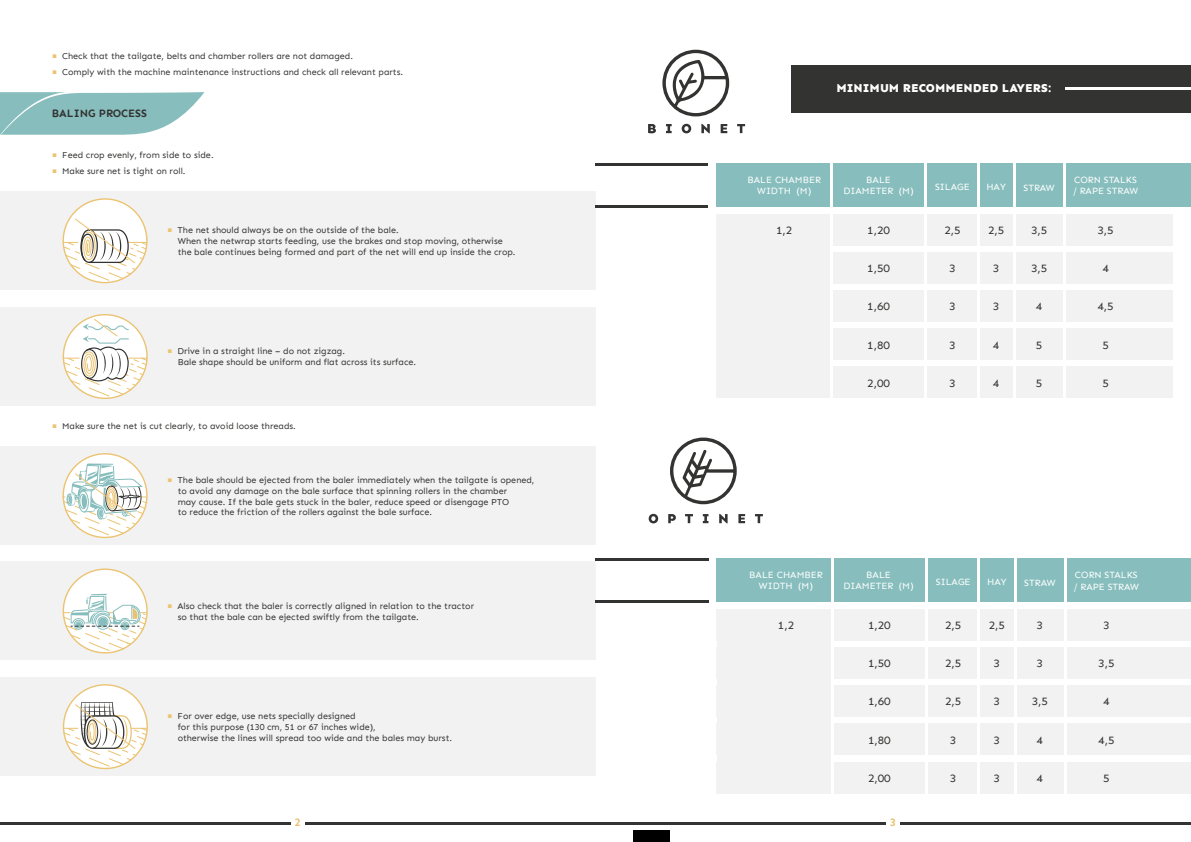
<style>
.page{position:relative;width:1191px;height:842px;background:#fff}
.page>*{position:absolute;margin:0;border:0;box-sizing:border-box;transform-origin:0 0}
.t1{font:800 12px "Sen";color:#fff}
.t2{font:11.2px "Sen";color:#333332;scale:1.08 1}
.t3{font:700 11px "Sen";color:#333332}
.t4{font:700 11px "Sen";color:#eac270}
.t5{font:9.5px/11.4px "Sen";color:#fff;text-align:center}
.t6{font:9px/10.8px "Sen";color:#333332}
.s1{font-family:"Simplon BP Regular";font-size:7px;color:#ebc371}
</style>
<div class="page">
<div style="left:633px;top:831px;width:37px;height:11px;background:#000"></div>
<div style="left:0;top:191px;width:595px;height:99px;background:#f2f2f2"></div>
<hr style="left:0;top:822px;width:595px;height:2px;background:#333332">
<div style="left:291px;top:817px;width:13px;height:10px;background:#fff"></div>
<div style="left:63px;top:199px;width:84px;height:84px;background:#fff;border-radius:50%"></div>
<svg style="left:63px;top:218px;width:84px;height:63px"></svg>
<div style="left:0;top:307px;width:595px;height:98px;background:#f2f2f2"></div>
<svg style="left:63px;top:318px;width:84px;height:79px"></svg>
<div style="left:0;top:446px;width:595px;height:98px;background:#f2f2f2"></div>
<div style="left:63px;top:454px;width:84px;height:83px;background:#fff;border-radius:50%"></div>
<svg style="left:63px;top:463px;width:84px;height:74px"></svg>
<div style="left:0;top:562px;width:595px;height:98px;background:#f2f2f2"></div>
<div style="left:63px;top:569px;width:84px;height:84px;background:#fff;border-radius:50%"></div>
<svg style="left:63px;top:594px;width:84px;height:60px"></svg>
<div style="left:0;top:678px;width:595px;height:98px;background:#f2f2f2"></div>
<div style="left:64px;top:685px;width:83px;height:83px;background:#fff;border-radius:50%"></div>
<svg style="left:63px;top:702px;width:85px;height:65px"></svg>
<svg style="left:0;top:92px;width:204px;height:43px;background:#97c7c6"></svg>
<div style="left:791px;top:65px;width:400px;height:47px;background:#333332"></div>
<hr style="left:1065px;top:87px;width:126px;height:2px;background:#fff">
<hr style="left:595px;top:163px;width:113px;height:3px;background:#333332">
<hr style="left:595px;top:205px;width:113px;height:2px;background:#333332">
<hr style="left:595px;top:822px;width:596px;height:2px;background:#333332">
<div style="left:886px;top:817px;width:14px;height:10px;background:#fff"></div>
<div style="left:716px;top:163px;width:475px;height:44px;background:#87bebd"></div>
<svg style="left:662px;top:50px;width:67px;height:66px"></svg>
<svg style="left:648px;top:124px;width:97px;height:9px"></svg>
<div style="left:716px;top:214px;width:114px;height:184px;background:#f2f2f2"></div>
<div style="left:716px;top:214px;width:456px;height:31px;background:#f2f2f2"></div>
<div style="left:716px;top:252px;width:456px;height:32px;background:#f2f2f2"></div>
<div style="left:716px;top:290px;width:456px;height:32px;background:#f2f2f2"></div>
<div style="left:716px;top:329px;width:456px;height:31px;background:#f2f2f2"></div>
<div style="left:716px;top:367px;width:456px;height:31px;background:#f2f2f2"></div>
<hr style="left:830px;top:150px;width:3px;height:255px;background:#fff">
<hr style="left:924px;top:150px;width:2px;height:255px;background:#fff">
<hr style="left:977px;top:150px;width:2px;height:255px;background:#fff">
<hr style="left:1013px;top:150px;width:2px;height:255px;background:#fff">
<hr style="left:1063px;top:150px;width:2px;height:255px;background:#fff">
<hr style="left:595px;top:558px;width:113px;height:3px;background:#333332">
<hr style="left:595px;top:600px;width:113px;height:2px;background:#333332">
<div style="left:716px;top:558px;width:475px;height:44px;background:#87bebd"></div>
<div style="left:716px;top:609px;width:115px;height:184px;background:#f2f2f2"></div>
<div style="left:716px;top:609px;width:475px;height:31px;background:#f2f2f2"></div>
<div style="left:716px;top:647px;width:475px;height:32px;background:#f2f2f2"></div>
<div style="left:716px;top:686px;width:475px;height:31px;background:#f2f2f2"></div>
<div style="left:716px;top:724px;width:475px;height:31px;background:#f2f2f2"></div>
<div style="left:716px;top:762px;width:475px;height:31px;background:#f2f2f2"></div>
<hr style="left:831px;top:545px;width:2px;height:255px;background:#fff">
<hr style="left:925px;top:545px;width:2px;height:255px;background:#fff">
<hr style="left:977px;top:545px;width:3px;height:255px;background:#fff">
<hr style="left:1014px;top:545px;width:2px;height:255px;background:#fff">
<hr style="left:1064px;top:545px;width:2px;height:255px;background:#fff">
<svg style="left:648px;top:437px;width:115px;height:86px"></svg>
<p class="t6" style="left:52px;top:50px;width:303px"><span class="s1">■</span> Check that the tailgate, belts and chamber rollers are not damaged.</p>
<p class="t6" style="left:52px;top:66px;width:353px"><span class="s1">■</span> Comply with the machine maintenance instructions and check all relevant parts.</p>
<p class="t3" style="left:52px;top:107px;width:97px">BALING PROCESS</p>
<p class="t6" style="left:52px;top:150px;width:163px"><span class="s1">■</span> Feed crop evenly, from side to side.</p>
<p class="t6" style="left:52px;top:166px;width:135px"><span class="s1">■</span> Make sure net is tight on roll.</p>
<p class="t6" style="left:178px;top:225px;width:339px;text-indent:-11px"><span class="s1">■</span> The net should always be on the outside of the bale.<br>When the netwrap starts feeding, use the brakes and stop moving, otherwise the bale continues being formed and part of the net will end up inside the crop.</p>
<p class="t6" style="left:178px;top:345px;width:240px;text-indent:-11px"><span class="s1">■</span> Drive in a straight line – do not zigzag.<br>Bale shape should be uniform and flat across its surface.</p>
<p class="t6" style="left:52px;top:420px;width:246px"><span class="s1">■</span> Make sure the net is cut clearly, to avoid loose threads.</p>
<p class="t6" style="left:178px;top:474px;width:358px;text-indent:-11px"><span class="s1">■</span> The bale should be ejected from the baler immediately when the tailgate is opened, to avoid any damage on the bale surface that spinning rollers in the chamber<br>may cause. If the bale gets stuck in the baler, reduce speed or disengage PTO<br>to reduce the friction of the rollers against the bale surface.</p>
<p class="t6" style="left:178px;top:601px;width:298px;text-indent:-11px"><span class="s1">■</span> Also check that the baler is correctly aligned in relation to the tractor so that the bale can be ejected swiftly from the tailgate.</p>
<p class="t6" style="left:178px;top:710px;width:276px;text-indent:-11px"><span class="s1">■</span> For over edge, use nets specially designed<br>for this purpose (130 cm, 51 or 67 inches wide),<br>otherwise the lines will spread too wide and the bales may burst.</p>
<p class="t4" style="left:294px;top:816px;width:8px">2</p>
<h1 class="t1" style="left:836px;top:81px;width:217px">MINIMUM RECOMMENDED LAYERS:</h1>
<p class="t5" style="left:747px;top:174px;width:75px">BALE CHAMBER<br>WIDTH (M)</p>
<p class="t5" style="left:935px;top:181px;width:36px">SILAGE</p>
<p class="t5" style="left:986px;top:181px;width:21px">HAY</p>
<p class="t5" style="left:1023px;top:182px;width:33px">STRAW</p>
<p class="t5" style="left:1073px;top:174px;width:67px;text-align:left">CORN STALKS / RAPE STRAW</p>
<p class="t2" style="left:776px;top:224px;width:16px">1,2</p>
<p class="t2" style="left:867px;top:224px;width:22px">1,20</p>
<p class="t2" style="left:944px;top:224px;width:16px">2,5</p>
<p class="t2" style="left:988px;top:224px;width:16px">2,5</p>
<p class="t2" style="left:1031px;top:224px;width:16px">3,5</p>
<p class="t2" style="left:1097px;top:224px;width:16px">3,5</p>
<p class="t2" style="left:867px;top:262px;width:22px">1,50</p>
<p class="t2" style="left:949px;top:262px;width:7px">3</p>
<p class="t2" style="left:993px;top:262px;width:7px">3</p>
<p class="t2" style="left:1031px;top:262px;width:16px">3,5</p>
<p class="t2" style="left:1102px;top:262px;width:7px">4</p>
<p class="t2" style="left:867px;top:300px;width:22px">1,60</p>
<p class="t2" style="left:949px;top:300px;width:7px">3</p>
<p class="t2" style="left:993px;top:300px;width:7px">3</p>
<p class="t2" style="left:1036px;top:300px;width:7px">4</p>
<p class="t2" style="left:1097px;top:300px;width:16px">4,5</p>
<p class="t2" style="left:867px;top:338px;width:22px">1,80</p>
<p class="t2" style="left:949px;top:338px;width:7px">3</p>
<p class="t2" style="left:993px;top:338px;width:7px">4</p>
<p class="t2" style="left:1036px;top:338px;width:7px">5</p>
<p class="t2" style="left:1102px;top:338px;width:7px">5</p>
<p class="t2" style="left:867px;top:376px;width:22px">2,00</p>
<p class="t2" style="left:949px;top:376px;width:7px">3</p>
<p class="t2" style="left:993px;top:376px;width:7px">4</p>
<p class="t2" style="left:1036px;top:376px;width:7px">5</p>
<p class="t2" style="left:1102px;top:376px;width:7px">5</p>
<p class="t5" style="left:843px;top:174px;width:72px">BALE<br>DIAMETER (M)</p>
<p class="t5" style="left:843px;top:569px;width:72px">BALE<br>DIAMETER (M)</p>
<p class="t5" style="left:749px;top:569px;width:75px">BALE CHAMBER<br>WIDTH (M)</p>
<p class="t5" style="left:936px;top:576px;width:36px">SILAGE</p>
<p class="t5" style="left:987px;top:576px;width:21px">HAY</p>
<p class="t5" style="left:1024px;top:577px;width:33px">STRAW</p>
<p class="t5" style="left:1073px;top:569px;width:67px;text-align:left">CORN STALKS / RAPE STRAW</p>
<p class="t2" style="left:778px;top:619px;width:16px">1,2</p>
<p class="t2" style="left:868px;top:619px;width:22px">1,20</p>
<p class="t2" style="left:945px;top:619px;width:16px">2,5</p>
<p class="t2" style="left:988px;top:619px;width:16px">2,5</p>
<p class="t2" style="left:1036px;top:619px;width:7px">3</p>
<p class="t2" style="left:1103px;top:619px;width:7px">3</p>
<p class="t2" style="left:868px;top:657px;width:22px">1,50</p>
<p class="t2" style="left:945px;top:657px;width:16px">2,5</p>
<p class="t2" style="left:993px;top:657px;width:7px">3</p>
<p class="t2" style="left:1036px;top:657px;width:7px">3</p>
<p class="t2" style="left:1098px;top:657px;width:16px">3,5</p>
<p class="t2" style="left:868px;top:695px;width:22px">1,60</p>
<p class="t2" style="left:945px;top:695px;width:16px">2,5</p>
<p class="t2" style="left:993px;top:695px;width:7px">3</p>
<p class="t2" style="left:1031px;top:695px;width:16px">3,5</p>
<p class="t2" style="left:1103px;top:695px;width:7px">4</p>
<p class="t2" style="left:868px;top:733px;width:22px">1,80</p>
<p class="t2" style="left:950px;top:733px;width:7px">3</p>
<p class="t2" style="left:993px;top:733px;width:7px">3</p>
<p class="t2" style="left:1036px;top:733px;width:7px">4</p>
<p class="t2" style="left:1098px;top:733px;width:16px">4,5</p>
<p class="t2" style="left:868px;top:771px;width:22px">2,00</p>
<p class="t2" style="left:950px;top:771px;width:7px">3</p>
<p class="t2" style="left:993px;top:771px;width:7px">3</p>
<p class="t2" style="left:1036px;top:771px;width:7px">4</p>
<p class="t2" style="left:1103px;top:771px;width:7px">5</p>
<p class="t4" style="left:890px;top:816px;width:8px">3</p>
</div>
